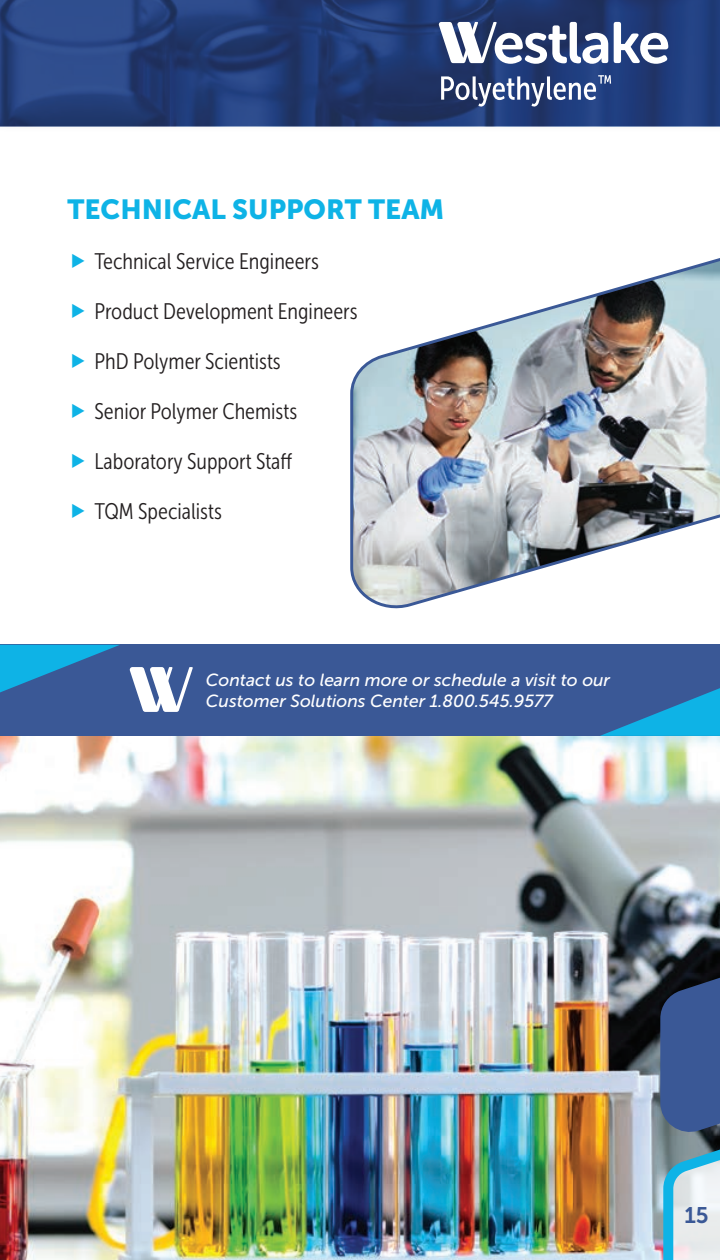
<style>
.page{position:relative;width:720px;height:1260px;background:#fff}
.page>*{position:absolute;margin:0;border:0;box-sizing:border-box;transform-origin:0 0}
.PE_Subhead_2022{font:27.5px "Museo Sans 900";color:#0eb3e6}
.t1{font:22.5px "Museo Sans Cond 300";color:#231f20}
.t2{font:22.5px "Museo Sans 700";color:#3a5896}
.PE_Headline_2022{font:italic 17.5px "Museo Sans 500";color:#fff}
</style>
<div class="page">
<img style="left:0;top:736px;width:720px;height:524px">
<img style="left:490px;top:737px;width:72px;height:52px">
<div style="left:0;top:0;width:720px;height:135px;background:#231f20;opacity:.1"></div>
<svg style="left:439px;top:22px;width:169px;height:42px"></svg>
<svg style="left:614px;top:22px;width:54px;height:42px"></svg>
<svg style="left:441px;top:75px;width:170px;height:32px"></svg>
<div style="left:0;top:645px;width:720px;height:91px;background:#3a5896"></div>
<svg style="left:130px;top:667px;width:63px;height:45px"></svg>
<svg style="left:0;top:645px;width:119px;height:47px"></svg>
<svg style="left:600px;top:688px;width:120px;height:48px"></svg>
<img style="left:350px;top:258px;width:370px;height:351px">
<svg style="left:655px;top:899px;width:65px;height:361px;background:#667e9a"></svg>
<p class="PE_Subhead_2022" style="left:68px;top:194px;width:378px">TECHNICAL SUPPORT TEAM</p>
<p class="t1" style="left:94px;top:249px;width:226px">Technical Service Engineers</p>
<p class="t1" style="left:94px;top:299px;width:265px">Product Development Engineers</p>
<p class="t1" style="left:94px;top:349px;width:188px">PhD Polymer Scientists</p>
<p class="t1" style="left:94px;top:399px;width:204px">Senior Polymer Chemists</p>
<p class="t1" style="left:94px;top:449px;width:199px">Laboratory Support Staff</p>
<p class="t1" style="left:94px;top:499px;width:129px">TQM Specialists</p>
<p class="PE_Headline_2022" style="left:206px;top:670px;width:406px">Contact us to learn more or schedule a visit to our</p>
<p class="PE_Headline_2022" style="left:206px;top:691px;width:348px">Customer Solutions Center 1.800.545.9577</p>
<p class="t2" style="left:684px;top:1202px;width:26px">15</p>
</div>
